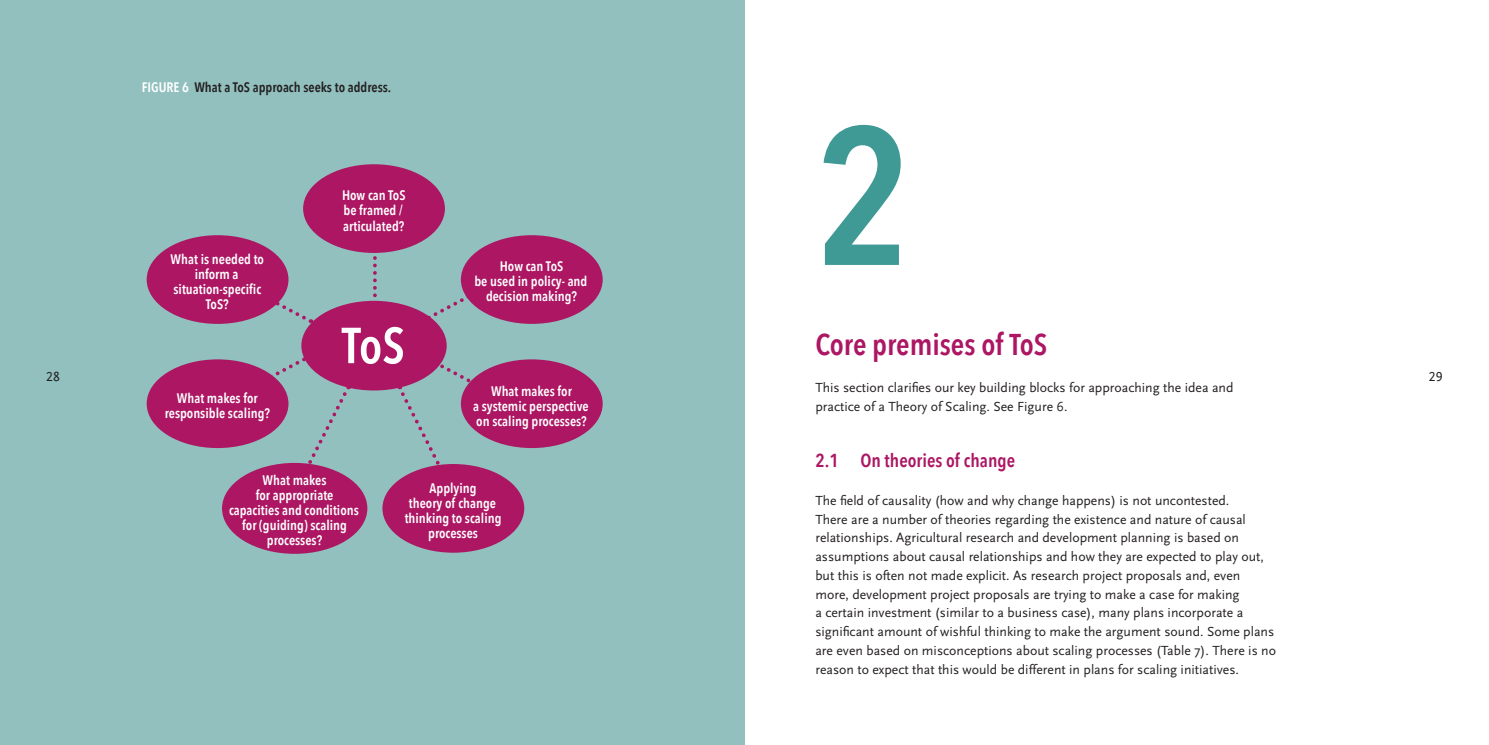
<style>
.page{position:relative;width:1489px;height:745px;background:#fff}
.page>*{position:absolute;margin:0;border:0;box-sizing:border-box;transform-origin:0 0}
.kop{font:600 193.75px "Avenir Next Condensed";color:#3f9a95}
.kader_plat{font:600 50px "Avenir Next Condensed";color:#fff}
.kop-2{font:600 30px "Avenir Next Condensed";color:#ac1663}
.paragraaf{font:600 18.75px "Avenir Next Condensed";color:#ac1663}
.platte_tekst{font:13.75px/18.8px "Scala Sans";color:#231f20}
.kader_plat-2{font:600 13.75px/15px "Avenir Next Condensed";color:#fff;text-align:center}
.Figuur{font:600 13.75px "Avenir Next Condensed";color:#231f20}
.t1{font:13.75px "Scala Sans LF Caps";color:#231f20}
.kader_plat-3{font:13.75px "Scala Sans LF";color:#231f20}
.s1{color:#fff}
</style>
<div class="page">
<div style="left:0;top:0;width:744px;height:744px;background:#91c0be"></div>
<svg style="left:373px;top:256px;width:4px;height:42px"></svg>
<div style="left:303px;top:164px;width:142px;height:89px;background:#ac1663;border-radius:50%"></div>
<div style="left:301px;top:300px;width:145px;height:90px;background:#ac1663;border-radius:50%"></div>
<svg style="left:251px;top:354px;width:99px;height:109px"></svg>
<svg style="left:398px;top:354px;width:83px;height:110px"></svg>
<svg style="left:251px;top:286px;width:60px;height:37px"></svg>
<svg style="left:422px;top:286px;width:59px;height:37px"></svg>
<div style="left:461px;top:235px;width:141px;height:89px;background:#ac1663;border-radius:50%"></div>
<div style="left:147px;top:235px;width:141px;height:89px;background:#ac1663;border-radius:50%"></div>
<div style="left:147px;top:359px;width:141px;height:89px;background:#ac1663;border-radius:50%"></div>
<div style="left:461px;top:359px;width:141px;height:89px;background:#ac1663;border-radius:50%"></div>
<div style="left:222px;top:462px;width:145px;height:91px;background:#ac1663;border-radius:50%"></div>
<div style="left:382px;top:463px;width:142px;height:89px;background:#ac1663;border-radius:50%"></div>
<p class="Figuur" style="left:142px;top:75px;width:251px"><span class="s1">FIGURE 6</span> What a ToS approach seeks to address.</p>
<p class="kader_plat-2" style="left:171px;top:251px;width:95px">What is needed to inform a</p>
<p class="kader_plat-2" style="left:173px;top:281px;width:89px">situation-specific</p>
<p class="kader_plat-2" style="left:206px;top:296px;width:24px">ToS?</p>
<p class="kader_plat-2" style="left:342px;top:188px;width:65px">How can ToS</p>
<p class="kader_plat-2" style="left:343px;top:203px;width:61px">be framed /</p>
<p class="kader_plat-2" style="left:343px;top:218px;width:63px">articulated?</p>
<p class="kader_plat-2" style="left:500px;top:258px;width:65px">How can ToS</p>
<p class="kader_plat-2" style="left:474px;top:273px;width:114px">be used in policy- and decision making?</p>
<p class="kop" style="left:815px;top:29px;width:98px">2</p>
<p class="kader_plat" style="left:342px;top:302px;width:65px">ToS</p>
<p class="kop-2" style="left:815px;top:318px;width:233px">Core premises of ToS</p>
<p class="platte_tekst" style="left:815px;top:378px;width:419px">This section clarifies our key building blocks for approaching the idea and practice of a Theory of Scaling. See Figure 6.</p>
<p class="paragraaf" style="left:815px;top:444px;width:201px">2.1 On theories of change</p>
<p class="platte_tekst" style="left:815px;top:491px;width:462px">The field of causality (how and why change happens) is not uncontested.<br>There are a number of theories regarding the existence and nature of causal relationships. Agricultural research and development planning is based on assumptions about causal relationships and how they are expected to play out, but this is often not made explicit. As research project proposals and, even more, development project proposals are trying to make a case for making<br>a certain investment (similar to a business case), many plans incorporate a significant amount of wishful thinking to make the argument sound. Some plans are even based on misconceptions about scaling processes (Table 7). There is no reason to expect that this would be different in plans for scaling initiatives.</p>
<p class="t1" style="left:46px;top:365px;width:15px">28</p>
<p class="t1" style="left:1428px;top:369px;width:15px">29</p>
<p class="kader_plat-3" style="left:46px;top:369px;width:15px">28</p>
<p class="kader_plat-2" style="left:491px;top:382px;width:82px">What makes for</p>
<p class="kader_plat-2" style="left:473px;top:397px;width:117px">a systemic perspective</p>
<p class="kader_plat-2" style="left:476px;top:412px;width:112px">on scaling processes?</p>
<p class="kader_plat-2" style="left:177px;top:390px;width:82px">What makes for</p>
<p class="kader_plat-2" style="left:165px;top:405px;width:107px">responsible scaling?</p>
<p class="kader_plat-2" style="left:229px;top:472px;width:131px">What makes<br>for appropriate capacities and conditions for (guiding) scaling processes?</p>
<p class="kader_plat-2" style="left:429px;top:479px;width:49px">Applying</p>
<p class="kader_plat-2" style="left:409px;top:494px;width:88px">theory of change</p>
<p class="kader_plat-2" style="left:405px;top:509px;width:98px">thinking to scaling processes</p>
</div>
